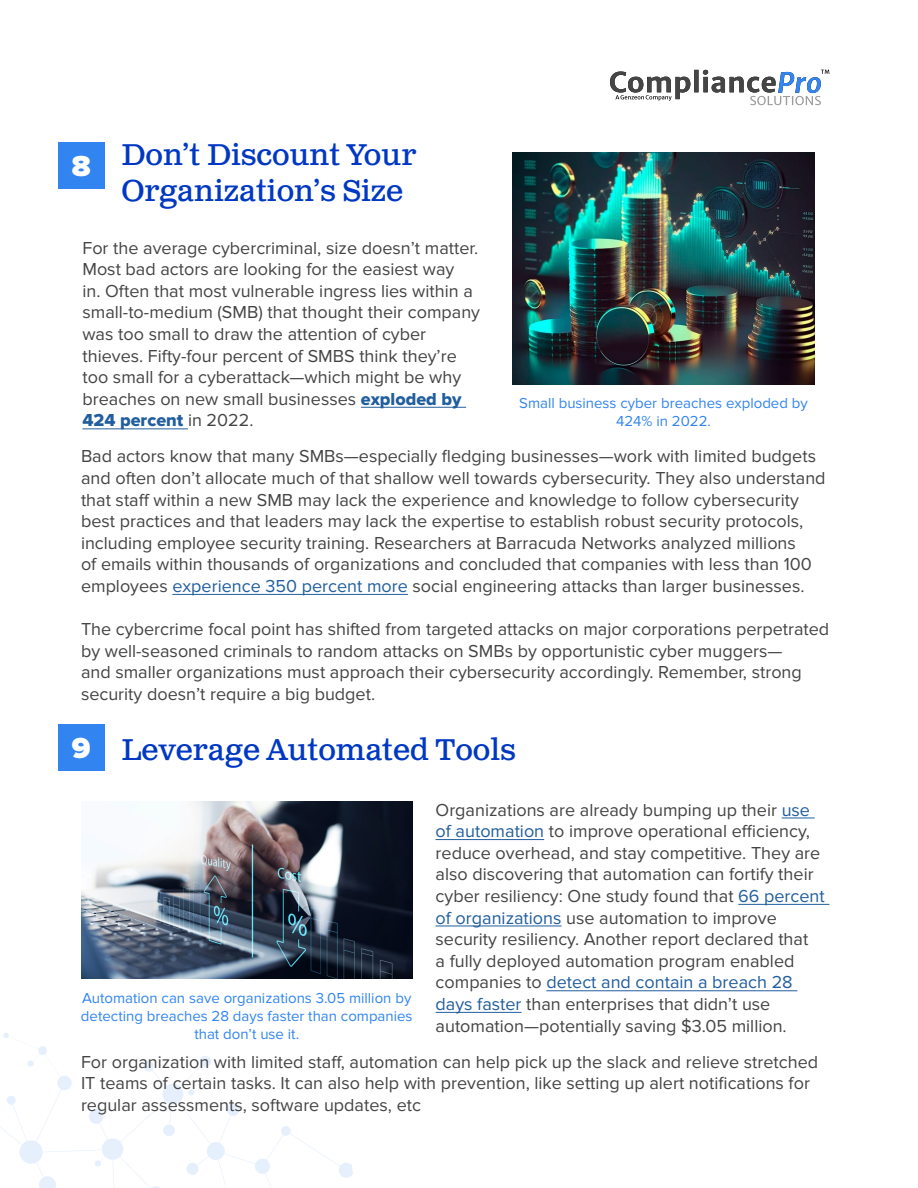
<style>
.page{position:relative;width:918px;height:1188px;background:#fff}
.page>*{position:absolute;margin:0;border:0;box-sizing:border-box;transform-origin:0 0}
.t1{font:30px/36px "Clarendon Text Pro";color:#0038c3}
.t2{font:900 30px "Proxima Nova";color:#fff}
.t3{font:18px/21.6px "Proxima Nova";color:#444}
.t4{font:18px "Proxima Nova Extrabld";color:#215e9e}
.t5{font:15px/18px "Proxima Nova";color:#3285f1;text-align:center}
.s1{font-family:"Proxima Nova Extrabld";color:#215e9e}
.s2{font-family:"Proxima Nova";color:#444}
.s3{color:#215e9e}
</style>
<div class="page">
<svg style="left:0;top:1033px;width:75px;height:155px"></svg>
<svg style="left:610px;top:70px;width:219px;height:35px"></svg>
<hr style="left:361px;top:407px;width:105px;height:1px;background:#215e9e">
<hr style="left:82px;top:429px;width:106px;height:1px;background:#215e9e">
<hr style="left:782px;top:818px;width:33px;height:1px;background:#215e9e">
<hr style="left:436px;top:839px;width:108px;height:1px;background:#215e9e">
<hr style="left:738px;top:904px;width:91px;height:1px;background:#215e9e">
<hr style="left:436px;top:926px;width:126px;height:1px;background:#215e9e">
<hr style="left:546px;top:991px;width:251px;height:1px;background:#215e9e">
<hr style="left:436px;top:1012px;width:86px;height:1px;background:#215e9e">
<hr style="left:172px;top:594px;width:236px;height:1px;background:#215e9e">
<img style="left:513px;top:152px;width:301px;height:232px">
<img style="left:81px;top:801px;width:332px;height:177px">
<div style="left:58px;top:143px;width:46px;height:46px;background:#3285f1"></div>
<div style="left:58px;top:725px;width:46px;height:46px;background:#3285f1"></div>
<h1 class="t2" style="left:72px;top:144px;width:20px">8</h1>
<h1 class="t1" style="left:121px;top:138px;width:297px">Don’t Discount Your<br>Organization’s Size</h1>
<p class="t3" style="left:82px;top:237px;width:399px">For the average cybercriminal, size doesn’t matter.<br>Most bad actors are looking for the easiest way<br>in. Often that most vulnerable ingress lies within a small-to-medium (SMB) that thought their company was too small to draw the attention of cyber thieves. Fifty-four percent of SMBS think they’re too small for a cyberattack—which might be why breaches on new small businesses <span class="s1">exploded by</span></p>
<p class="t4" style="left:82px;top:410px;width:173px">424 percent <span class="s2">in 2022.</span></p>
<p class="t5" style="left:519px;top:394px;width:290px">Small business cyber breaches exploded by<br>424% in 2022.</p>
<p class="t3" style="left:81px;top:446px;width:746px">Bad actors know that many SMBs—especially fledging businesses—work with limited budgets and often don’t allocate much of that shallow well towards cybersecurity. They also understand that staff within a new SMB may lack the experience and knowledge to follow cybersecurity best practices and that leaders may lack the expertise to establish robust security protocols, including employee security training. Researchers at Barracuda Networks analyzed millions<br>of emails within thousands of organizations and concluded that companies with less than 100 employees <span class="s3">experience 350 percent more</span> social engineering attacks than larger businesses.</p>
<p class="t3" style="left:81px;top:619px;width:750px">The cybercrime focal point has shifted from targeted attacks on major corporations perpetrated by well-seasoned criminals to random attacks on SMBs by opportunistic cyber muggers—<br>and smaller organizations must approach their cybersecurity accordingly. Remember, strong security doesn’t require a big budget.</p>
<h1 class="t2" style="left:72px;top:726px;width:20px">9</h1>
<h1 class="t1" style="left:121px;top:733px;width:396px">Leverage Automated Tools</h1>
<p class="t5" style="left:81px;top:989px;width:333px">Automation can save organizations 3.05 million by detecting breaches 28 days faster than companies that don’t use it.</p>
<p class="t3" style="left:436px;top:799px;width:391px">Organizations are already bumping up their <span class="s3">use of automation</span> to improve operational efficiency, reduce overhead, and stay competitive. They are also discovering that automation can fortify their cyber resiliency: One study found that <span class="s3">66 percent of organizations</span> use automation to improve security resiliency. Another report declared that<br>a fully deployed automation program enabled companies to <span class="s3">detect and contain a breach 28 days faster</span> than enterprises that didn’t use automation—potentially saving $3.05 million.</p>
<p class="t3" style="left:81px;top:1051px;width:739px">For organization with limited staff, automation can help pick up the slack and relieve stretched<br>IT teams of certain tasks. It can also help with prevention, like setting up alert notifications for regular assessments, software updates, etc</p>
</div>
